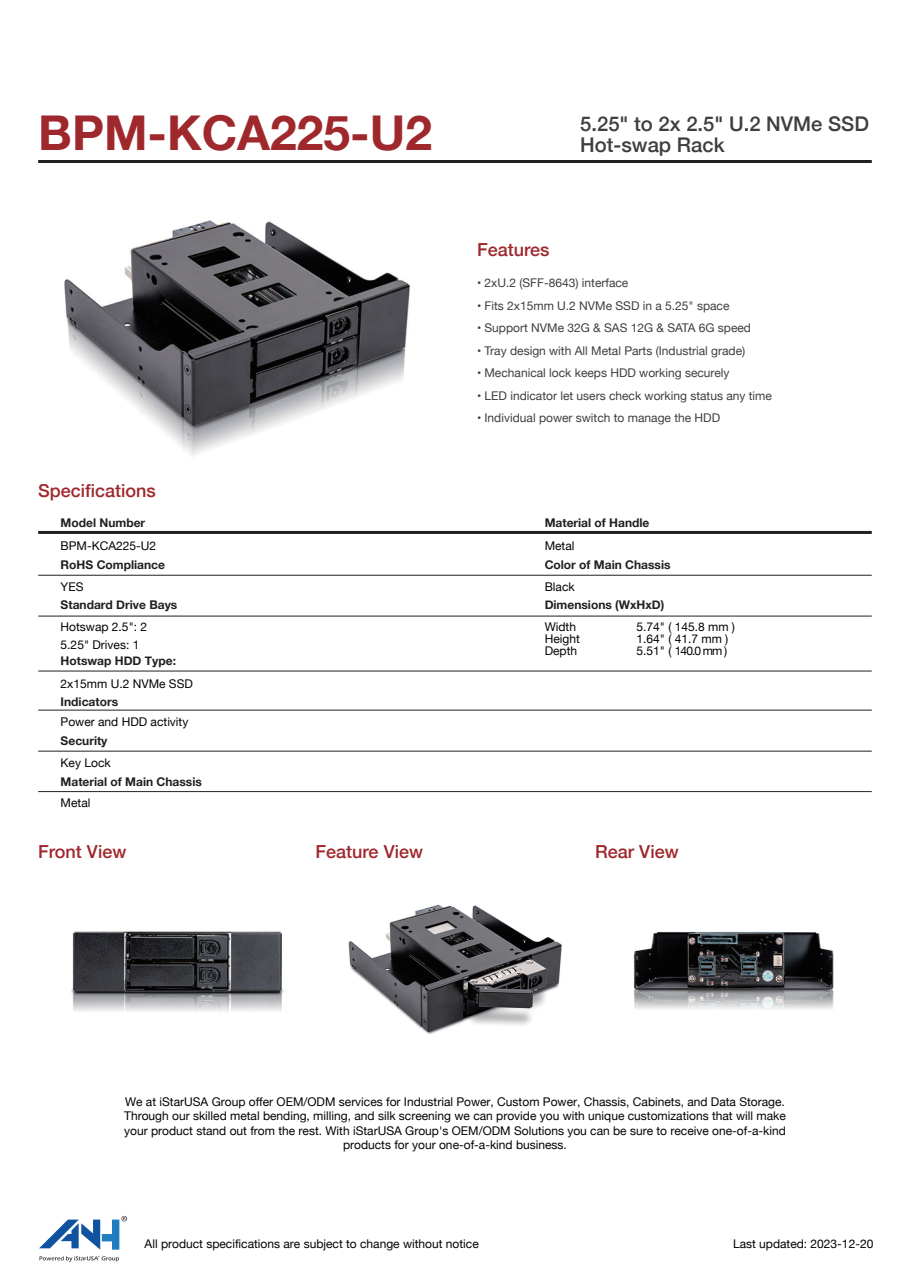
<style>
.page{position:relative;width:910px;height:1280px;background:#fff}
.page>*{position:absolute;margin:0;border:0;box-sizing:border-box;transform-origin:0 0}
.t1{font:700 48px "Helvetica Neue";color:#9f282d}
.t2{font:500 20.25px/21px "Helvetica Neue";color:#3e3e3f}
.t3{font:500 18px "Helvetica Neue";color:#9f282d}
.t4{font:12px/12px "Helvetica Neue";color:#030303}
.t5{font:12px "Helvetica Neue";color:#3e3e3f}
.t6{font:700 12px "Helvetica Neue";color:#231f20}
</style>
<div class="page">
<hr style="left:38px;top:160px;width:834px;height:3px;background:#231f20">
<hr style="left:38px;top:531px;width:834px;height:3px;background:#231f20">
<hr style="left:38px;top:575px;width:834px;height:1px;background:#231f20">
<hr style="left:38px;top:616px;width:834px;height:1px;background:#231f20">
<hr style="left:38px;top:671px;width:834px;height:1px;background:#231f20">
<hr style="left:38px;top:710px;width:834px;height:1px;background:#231f20">
<hr style="left:38px;top:751px;width:834px;height:1px;background:#231f20">
<hr style="left:38px;top:791px;width:834px;height:1px;background:#231f20">
<img style="left:71px;top:931px;width:213px;height:81px">
<img style="left:348px;top:904px;width:214px;height:130px">
<img style="left:64px;top:220px;width:347px;height:236px">
<img style="left:633px;top:931px;width:201px;height:78px">
<svg style="left:39px;top:1256px;width:80px;height:6px"></svg>
<svg style="left:39px;top:1216px;width:88px;height:34px"></svg>
<h1 class="t1" style="left:38px;top:95px;width:395px">BPM-KCA225-U2</h1>
<h2 class="t2" style="left:580px;top:111px;width:290px">5.25" to 2x 2.5" U.2 NVMe SSD<br>Hot-swap Rack</h2>
<h3 class="t3" style="left:477px;top:235px;width:74px">Features</h3>
<h3 class="t3" style="left:38px;top:476px;width:119px">Specifications</h3>
<p class="t6" style="left:61px;top:513px;width:86px">Model Number</p>
<p class="t6" style="left:61px;top:555px;width:106px">RoHS Compliance</p>
<p class="t4" style="left:61px;top:540px;width:97px">BPM-KCA225-U2</p>
<p class="t4" style="left:61px;top:582px;width:24px">YES</p>
<p class="t6" style="left:61px;top:595px;width:118px">Standard Drive Bays</p>
<p class="t4" style="left:61px;top:619px;width:88px;line-height:18px">Hotswap 2.5": 2<br>5.25" Drives: 1</p>
<p class="t6" style="left:61px;top:651px;width:117px">Hotswap HDD Type:</p>
<p class="t4" style="left:61px;top:678px;width:134px">2x15mm U.2 NVMe SSD</p>
<p class="t6" style="left:61px;top:692px;width:59px">Indicators</p>
<p class="t4" style="left:61px;top:716px;width:129px">Power and HDD activity</p>
<p class="t6" style="left:61px;top:731px;width:48px">Security</p>
<p class="t4" style="left:61px;top:757px;width:52px">Key Lock</p>
<p class="t6" style="left:61px;top:772px;width:143px">Material of Main Chassis</p>
<p class="t4" style="left:61px;top:798px;width:31px">Metal</p>
<p class="t5" style="left:477px;top:274px;width:153px">• 2xU.2 (SFF-8643) interface</p>
<p class="t5" style="left:477px;top:297px;width:254px">• Fits 2x15mm U.2 NVMe SSD in a 5.25" space</p>
<p class="t5" style="left:477px;top:319px;width:276px">• Support NVMe 32G &amp; SAS 12G &amp; SATA 6G speed</p>
<p class="t5" style="left:477px;top:342px;width:270px">• Tray design with All Metal Parts (Industrial grade)</p>
<p class="t5" style="left:477px;top:364px;width:254px">• Mechanical lock keeps HDD working securely</p>
<p class="t5" style="left:477px;top:387px;width:296px">• LED indicator let users check working status any time</p>
<p class="t5" style="left:477px;top:409px;width:245px">• Individual power switch to manage the HDD</p>
<p class="t6" style="left:545px;top:513px;width:106px">Material of Handle</p>
<p class="t4" style="left:545px;top:540px;width:31px">Metal</p>
<p class="t6" style="left:545px;top:555px;width:127px">Color of Main Chassis</p>
<p class="t4" style="left:545px;top:582px;width:31px">Black</p>
<p class="t6" style="left:545px;top:595px;width:121px">Dimensions (WxHxD)</p>
<p class="t4" style="left:545px;top:622px;width:37px">Width<br>Height<br>Depth</p>
<p class="t4" style="left:637px;top:622px;width:100px">5.74" ( 145.8 mm )<br>1.64" ( 41.7 mm )<br>5.51" ( 140.0 mm )</p>
<h3 class="t3" style="left:38px;top:837px;width:90px">Front View</h3>
<h3 class="t3" style="left:316px;top:837px;width:109px">Feature View</h3>
<h3 class="t3" style="left:595px;top:837px;width:85px">Rear View</h3>
<p class="t4" style="left:124px;top:1095px;width:663px;line-height:14.4px;text-align:center">We at iStarUSA Group offer OEM/ODM services for Industrial Power, Custom Power, Chassis, Cabinets, and Data Storage.<br>Through our skilled metal bending, milling, and silk screening we can provide you with unique customizations that will make your product stand out from the rest. With iStarUSA Group's OEM/ODM Solutions you can be sure to receive one-of-a-kind products for your one-of-a-kind business.</p>
<p class="t4" style="left:145px;top:1239px;width:336px">All product specifications are subject to change without notice</p>
<p class="t4" style="left:733px;top:1239px;width:142px">Last updated: 2023-12-20</p>
</div>
